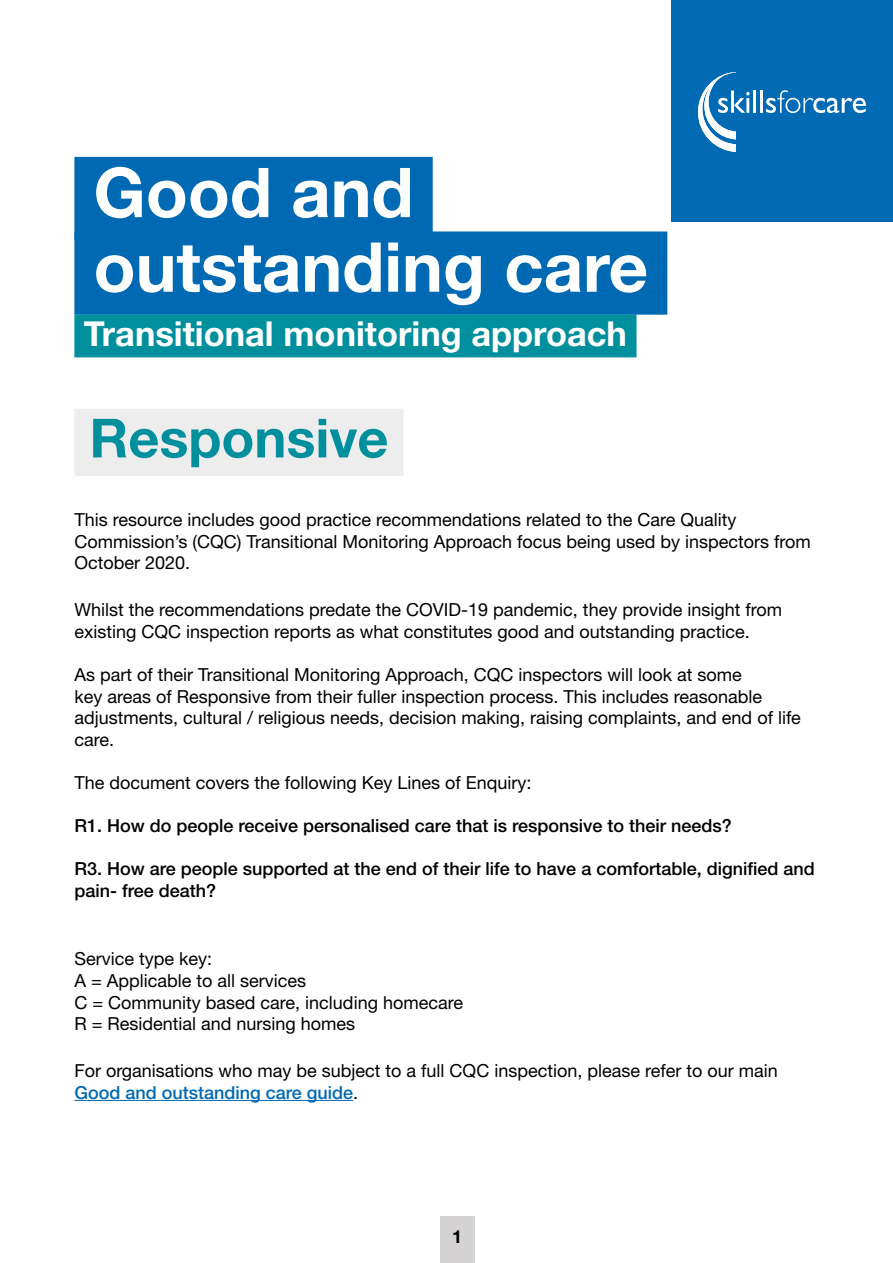
<style>
.page{position:relative;width:893px;height:1263px;background:#fff}
.page>*{position:absolute;margin:0;border:0;box-sizing:border-box;transform-origin:0 0}
.t1{font:700 68.85px/74.6px "Helvetica Neue LT Std";color:#fff}
.t2{font:700 54px "Helvetica Neue LT Std";color:#008f9d}
.t3{font:700 34.35px "Helvetica Neue LT Std";color:#fff}
.t4{font:18px/21.6px "Helvetica Neue LT Std";color:#000}
.t5{font:500 18px/21.6px "Helvetica Neue LT Std";color:#000}
.t6{font:700 18px "Helvetica Neue LT Std";color:#000}
.s1{font-weight:500;color:#0069b3}
</style>
<div class="page">
<div style="left:440px;top:1216px;width:34px;height:47px;background:#d4d2d2"></div>
<div style="left:74px;top:409px;width:329px;height:67px;background:#eeeded"></div>
<hr style="left:74px;top:1100px;width:279px;height:1px;background:#0069b3">
<div style="left:74px;top:157px;width:359px;height:83px;background:#0069b3"></div>
<div style="left:74px;top:231px;width:593px;height:84px;background:#0069b3"></div>
<div style="left:74px;top:314px;width:562px;height:43px;background:#008f9d"></div>
<div style="left:672px;top:0;width:221px;height:221px;background:#006ab4"></div>
<svg style="left:698px;top:72px;width:52px;height:80px"></svg>
<hr style="left:746px;top:98px;width:3px;height:15px;background:#fff">
<hr style="left:753px;top:91px;width:3px;height:22px;background:#fff">
<hr style="left:760px;top:91px;width:3px;height:22px;background:#fff">
<svg style="left:766px;top:90px;width:100px;height:23px"></svg>
<h1 class="t1" style="left:94px;top:154px;width:556px">Good and outstanding care</h1>
<h3 class="t3" style="left:84px;top:312px;width:544px">Transitional monitoring approach</h3>
<h2 class="t2" style="left:89px;top:405px;width:300px">Responsive</h2>
<p class="t4" style="left:74px;top:509px;width:738px">This resource includes good practice recommendations related to the Care Quality<br>Commission’s (CQC) Transitional Monitoring Approach focus being used by inspectors from<br>October 2020.</p>
<p class="t4" style="left:74px;top:599px;width:709px">Whilst the recommendations predate the COVID-19 pandemic, they provide insight from existing CQC inspection reports as what constitutes good and outstanding practice.</p>
<p class="t4" style="left:74px;top:663px;width:728px">As part of their Transitional Monitoring Approach, CQC inspectors will look at some<br>key areas of Responsive from their fuller inspection process. This includes reasonable adjustments, cultural / religious needs, decision making, raising complaints, and end of life care.</p>
<p class="t4" style="left:74px;top:771px;width:459px">The document covers the following Key Lines of Enquiry:</p>
<p class="t5" style="left:74px;top:815px;width:659px">R1. How do people receive personalised care that is responsive to their needs?</p>
<p class="t5" style="left:74px;top:858px;width:742px">R3. How are people supported at the end of their life to have a comfortable, dignified and pain- free death?</p>
<p class="t4" style="left:74px;top:948px;width:390px">Service type key:<br>A = Applicable to all services<br>C = Community based care, including homecare<br>R = Residential and nursing homes</p>
<p class="t4" style="left:74px;top:1059px;width:705px">For organisations who may be subject to a full CQC inspection, please refer to our main<br><span class="s1">Good and outstanding care guide</span>.</p>
<p class="t6" style="left:452px;top:1225px;width:12px">1</p>
</div>
